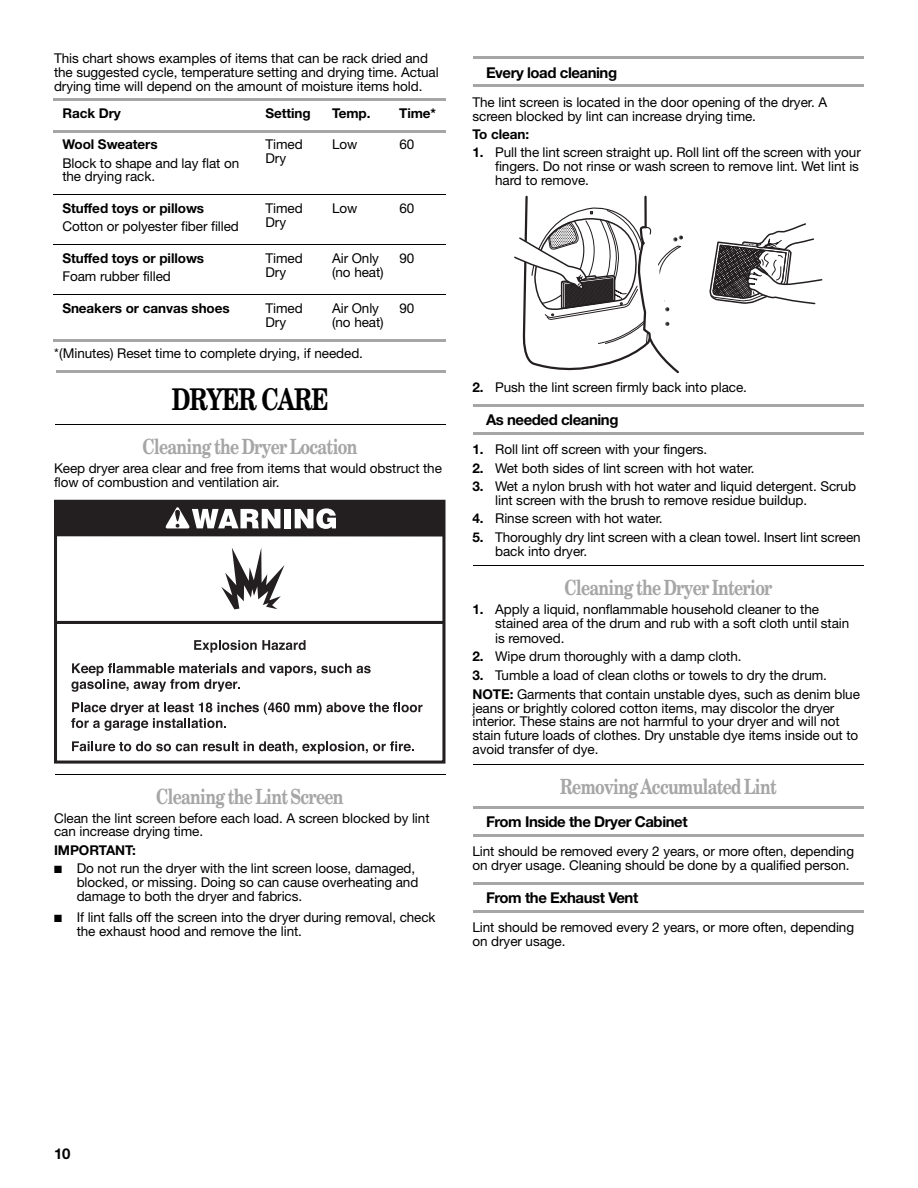
<style>
.page{position:relative;width:918px;height:1188px;background:#fff}
.page>*{position:absolute;margin:0;border:0;box-sizing:border-box;transform-origin:0 0}
._1_Heading_1{font:700 30px "New Century Schlbk LT Std";letter-spacing:-.045em;color:#000;scale:.75 1}
._1_Heading_2{font:700 21px "New Century Schlbk LT Std";letter-spacing:-.045em;color:#a6a6a6;scale:.75 1}
._1_Heading_3_with_rules{font:700 15px "Helvetica Neue LT Std";letter-spacing:-.025em;color:#000}
._2_Body{font:13.5px/13.8px "Helvetica Neue LT Std";letter-spacing:-.005em;color:#000}
._3_Numbered_List{font:13.5px/13.8px "Helvetica Neue LT Std";letter-spacing:-.005em;color:#000}
._3_Numbered_List_Start{font:13.5px/13.8px "Helvetica Neue LT Std";letter-spacing:-.005em;color:#000}
._3_Bullet_1{font:13.5px/13.8px "Helvetica Neue LT Std";letter-spacing:-.005em;color:#000}
._2_Body_Bold{font:700 13.5px "Helvetica Neue LT Std";letter-spacing:-.005em;color:#000}
._3_Hanging_Asterisks{font:13.5px "Helvetica Neue LT Std";letter-spacing:-.005em;color:#000}
._2_Body-2{font:700 13.5px "Helvetica Neue LT Std";letter-spacing:-.005em;color:#000}
.s1{font-weight:700}
</style>
<div class="page">
<hr style="left:56px;top:370px;width:390px;height:3px;background:#a6a6a6">
<hr style="left:55px;top:424px;width:391px;height:1px;background:#000">
<hr style="left:56px;top:621px;width:388px;height:3px;background:#231f20">
<div style="left:54px;top:500px;width:391px;height:264px;border:3px solid #231f20"></div>
<div style="left:56px;top:500px;width:388px;height:37px;background:#231f20"></div>
<div style="left:284px;top:509px;width:7px;height:19px;background:#fff"></div>
<svg style="left:295px;top:508px;width:41px;height:21px"></svg>
<svg style="left:165px;top:507px;width:115px;height:21px"></svg>
<svg style="left:194px;top:640px;width:112px;height:13px"></svg>
<svg style="left:357px;top:666px;width:14px;height:7px"></svg>
<svg style="left:71px;top:663px;width:280px;height:29px"></svg>
<svg style="left:72px;top:741px;width:342px;height:13px"></svg>
<svg style="left:221px;top:548px;width:63px;height:61px"></svg>
<svg style="left:71px;top:702px;width:352px;height:29px"></svg>
<hr style="left:55px;top:774px;width:391px;height:1px;background:#000">
<hr style="left:475px;top:56px;width:389px;height:3px;background:#a6a6a6">
<hr style="left:475px;top:85px;width:389px;height:2px;background:#a6a6a6">
<svg style="left:709px;top:223px;width:113px;height:82px"></svg>
<svg style="left:514px;top:197px;width:169px;height:175px"></svg>
<hr style="left:475px;top:404px;width:389px;height:3px;background:#a6a6a6">
<hr style="left:475px;top:432px;width:389px;height:3px;background:#a6a6a6">
<hr style="left:474px;top:565px;width:390px;height:1px;background:#000">
<hr style="left:474px;top:764px;width:390px;height:1px;background:#000">
<hr style="left:475px;top:806px;width:389px;height:3px;background:#a6a6a6">
<hr style="left:475px;top:834px;width:389px;height:3px;background:#a6a6a6">
<hr style="left:475px;top:882px;width:389px;height:3px;background:#a6a6a6">
<hr style="left:475px;top:910px;width:389px;height:3px;background:#a6a6a6">
<hr style="left:53px;top:98px;width:393px;height:3px;background:#a6a6a6">
<hr style="left:53px;top:130px;width:393px;height:3px;background:#a6a6a6">
<hr style="left:53px;top:195px;width:393px;height:1px;background:#000">
<hr style="left:53px;top:245px;width:393px;height:1px;background:#000">
<hr style="left:53px;top:294px;width:393px;height:1px;background:#000">
<hr style="left:53px;top:339px;width:393px;height:3px;background:#a6a6a6">
<p class="_2_Body" style="left:54px;top:53px;width:386px">This chart shows examples of items that can be rack dried and the suggested cycle, temperature setting and drying time. Actual drying time will depend on the amount of moisture items hold.</p>
<p class="_2_Body_Bold" style="left:62px;top:108px;width:60px">Rack Dry</p>
<p class="_2_Body_Bold" style="left:266px;top:108px;width:47px">Setting</p>
<p class="_2_Body_Bold" style="left:332px;top:108px;width:40px">Temp.</p>
<p class="_2_Body_Bold" style="left:399px;top:108px;width:38px">Time*</p>
<p class="_2_Body_Bold" style="left:62px;top:140px;width:97px">Wool Sweaters</p>
<p class="_2_Body" style="left:62px;top:157px;width:178px">Block to shape and lay flat on the drying rack.</p>
<p class="_2_Body" style="left:266px;top:139px;width:39px">Timed<br>Dry</p>
<p class="_2_Body" style="left:332px;top:139px;width:27px">Low</p>
<p class="_2_Body" style="left:399px;top:139px;width:16px">60</p>
<p class="_2_Body_Bold" style="left:62px;top:203px;width:143px">Stuffed toys or pillows</p>
<p class="_2_Body" style="left:62px;top:221px;width:178px">Cotton or polyester fiber filled</p>
<p class="_2_Body_Bold" style="left:62px;top:253px;width:143px">Stuffed toys or pillows</p>
<p class="_2_Body" style="left:62px;top:271px;width:110px">Foam rubber filled</p>
<p class="_2_Body" style="left:266px;top:203px;width:39px">Timed<br>Dry</p>
<p class="_2_Body" style="left:332px;top:203px;width:27px">Low</p>
<p class="_2_Body" style="left:399px;top:203px;width:16px">60</p>
<p class="_2_Body" style="left:266px;top:253px;width:39px">Timed<br>Dry</p>
<p class="_2_Body" style="left:332px;top:253px;width:53px">Air Only (no heat)</p>
<p class="_2_Body" style="left:399px;top:253px;width:16px">90</p>
<p class="_2_Body_Bold" style="left:62px;top:303px;width:169px">Sneakers or canvas shoes</p>
<p class="_2_Body" style="left:266px;top:302px;width:39px">Timed<br>Dry</p>
<p class="_2_Body" style="left:332px;top:302px;width:53px">Air Only (no heat)</p>
<p class="_2_Body" style="left:399px;top:302px;width:16px">90</p>
<p class="_3_Hanging_Asterisks" style="left:54px;top:349px;width:311px">*(Minutes) Reset time to complete drying, if needed.</p>
<p class="_1_Heading_1" style="left:172px;top:387px;width:211px">DRYER CARE</p>
<p class="_1_Heading_2" style="left:143px;top:439px;width:288px">Cleaning the Dryer Location</p>
<p class="_2_Body" style="left:54px;top:463px;width:389px">Keep dryer area clear and free from items that would obstruct the flow of combustion and ventilation air.</p>
<p class="_1_Heading_2" style="left:156px;top:788px;width:251px">Cleaning the Lint Screen</p>
<p class="_2_Body" style="left:54px;top:812px;width:377px">Clean the lint screen before each load. A screen blocked by lint can increase drying time.</p>
<p class="_2_Body_Bold" style="left:54px;top:845px;width:83px">IMPORTANT:</p>
<p class="_3_Bullet_1" style="left:77px;top:863px;width:343px;text-indent:-23px">■ Do not run the dryer with the lint screen loose, damaged, blocked, or missing. Doing so can cause overheating and damage to both the dryer and fabrics.</p>
<p class="_3_Bullet_1" style="left:77px;top:912px;width:360px;text-indent:-23px">■ If lint falls off the screen into the dryer during removal, check the exhaust hood and remove the lint.</p>
<p class="_1_Heading_3_with_rules" style="left:486px;top:67px;width:133px">Every load cleaning</p>
<p class="_2_Body" style="left:472px;top:96px;width:356px">The lint screen is located in the door opening of the dryer. A screen blocked by lint can increase drying time.</p>
<p class="_2_Body-2" style="left:472px;top:129px;width:58px">To clean:</p>
<p class="_3_Numbered_List_Start" style="left:495px;top:147px;width:367px;text-indent:-23px"><span class="s1">1.</span> Pull the lint screen straight up. Roll lint off the screen with your fingers. Do not rinse or wash screen to remove lint. Wet lint is hard to remove.</p>
<p class="_3_Numbered_List" style="left:472px;top:382px;width:276px"><span class="s1">2.</span> Push the lint screen firmly back into place.</p>
<p class="_1_Heading_3_with_rules" style="left:486px;top:414px;width:134px">As needed cleaning</p>
<p class="_3_Numbered_List_Start" style="left:472px;top:444px;width:236px"><span class="s1">1.</span> Roll lint off screen with your fingers.</p>
<p class="_3_Numbered_List" style="left:472px;top:462px;width:284px"><span class="s1">2.</span> Wet both sides of lint screen with hot water.</p>
<p class="_3_Numbered_List" style="left:495px;top:481px;width:362px;text-indent:-23px"><span class="s1">3.</span> Wet a nylon brush with hot water and liquid detergent. Scrub lint screen with the brush to remove residue buildup.</p>
<p class="_3_Numbered_List" style="left:472px;top:513px;width:192px"><span class="s1">4.</span> Rinse screen with hot water.</p>
<p class="_3_Numbered_List" style="left:495px;top:531px;width:367px;text-indent:-23px"><span class="s1">5.</span> Thoroughly dry lint screen with a clean towel. Insert lint screen back into dryer.</p>
<p class="_1_Heading_2" style="left:565px;top:579px;width:279px">Cleaning the Dryer Interior</p>
<p class="_3_Numbered_List_Start" style="left:495px;top:603px;width:356px;line-height:14.2px;text-indent:-23px"><span class="s1">1.</span> Apply a liquid, nonflammable household cleaner to the stained area of the drum and rub with a soft cloth until stain is removed.</p>
<p class="_3_Numbered_List" style="left:472px;top:651px;width:271px"><span class="s1">2.</span> Wipe drum thoroughly with a damp cloth.</p>
<p class="_3_Numbered_List" style="left:472px;top:670px;width:356px"><span class="s1">3.</span> Tumble a load of clean cloths or towels to dry the drum.</p>
<p class="_2_Body" style="left:472px;top:688px;width:389px"><span class="s1">NOTE:</span> Garments that contain unstable dyes, such as denim blue jeans or brightly colored cotton items, may discolor the dryer interior. These stains are not harmful to your dryer and will not stain future loads of clothes. Dry unstable dye items inside out to avoid transfer of dye.</p>
<p class="_1_Heading_2" style="left:560px;top:778px;width:291px">Removing Accumulated Lint</p>
<p class="_1_Heading_3_with_rules" style="left:486px;top:816px;width:203px">From Inside the Dryer Cabinet</p>
<p class="_2_Body" style="left:472px;top:846px;width:383px">Lint should be removed every 2 years, or more often, depending on dryer usage. Cleaning should be done by a qualified person.</p>
<p class="_1_Heading_3_with_rules" style="left:486px;top:892px;width:154px">From the Exhaust Vent</p>
<p class="_2_Body" style="left:472px;top:922px;width:383px">Lint should be removed every 2 years, or more often, depending on dryer usage.</p>
<p class="_1_Heading_3_with_rules" style="left:54px;top:1148px;width:18px">10</p>
</div>
